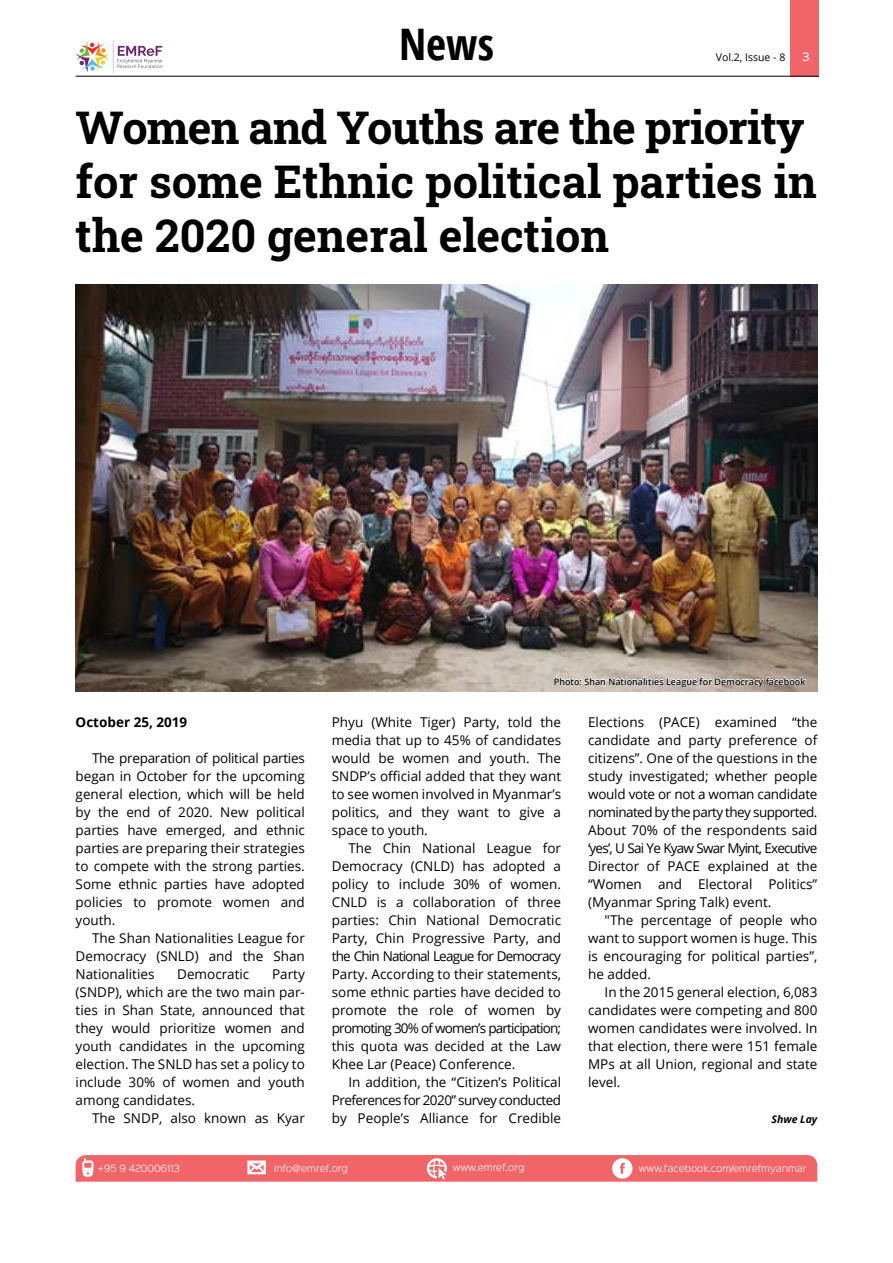
<style>
.page{position:relative;width:893px;height:1263px;background:#fff}
.page>*{position:absolute;margin:0;border:0;box-sizing:border-box;transform-origin:0 0}
.t1{font:700 45px/54px "Roboto Slab";color:#000}
.t2{font:700 43.5px "Open Sans Condensed";color:#000}
.t3{font:13.5px/18px "Open Sans";color:#000;text-align:justify}
.t4{font:700 13.5px "Open Sans";color:#000}
.t5{font:10.5px "Open Sans";color:#000}
.t6{font:italic 700 10.5px "Open Sans";color:#000}
.t7{font:10.5px "Sinkin Sans 400";color:#fff}
.t8{font:300 9px "Sinkin Sans 300";color:#fff}
.t9{font:600 9px "Open Sans";color:#000}
</style>
<div class="page">
<div style="left:791px;top:0;width:28px;height:77px;background:#f16468"></div>
<svg style="left:118px;top:46px;width:45px;height:22px"></svg>
<svg style="left:76px;top:41px;width:33px;height:31px"></svg>
<hr style="left:113px;top:40px;width:1px;height:33px;background:#cdcccb">
<hr style="left:76px;top:76px;width:743px;height:1px;background:#000">
<svg style="left:76px;top:1155px;width:741px;height:27px;background:#f16c70"></svg>
<img style="left:76px;top:285px;width:741px;height:406px">
<svg style="left:554px;top:676px;width:253px;height:16px"></svg>
<h2 class="t2" style="left:399px;top:14px;width:96px">News</h2>
<p class="t5" style="left:716px;top:50px;width:71px">Vol.2, Issue - 8</p>
<p class="t7" style="left:802px;top:48px;width:9px">3</p>
<h1 class="t1" style="left:76px;top:100px;width:743px">Women and Youths are the priority for some Ethnic political parties in the 2020 general election</h1>
<p class="t4" style="left:76px;top:713px;width:113px">October 25, 2019</p>
<p class="t3" style="left:76px;top:749px;width:231px;text-indent:16px">The preparation of political parties began in October for the upcoming general election, which will be held by the end of 2020. New political parties have emerged, and ethnic parties are preparing their strategies to compete with the strong parties.<br>Some ethnic parties have adopted policies to promote women and youth.</p>
<p class="t3" style="left:76px;top:929px;width:231px;text-indent:16px">The Shan Nationalities League for Democracy (SNLD) and the Shan Nationalities</p>
<p class="t3" style="left:177px;top:965px;width:74px">Democratic</p>
<p class="t3" style="left:76px;top:965px;width:231px;text-indent:197px">Party (SNDP), which are the two main par&shy;ties in Shan State, announced that they would prioritize women and youth candidates in the upcoming election. The SNLD has set a policy to include 30% of women and youth among candidates.</p>
<p class="t3" style="left:92px;top:1109px;width:214px">The SNDP, also known as Kyar</p>
<p class="t9" style="left:554px;top:675px;width:253px">Photo: Shan Nationalities League for Democracy facebook</p>
<p class="t3" style="left:332px;top:713px;width:231px">Phyu (White Tiger) Party, told the media that up to 45% of candidates would be women and youth. The SNDP’s official added that they want to see women involved in Myanmar’s politics, and they want to give a space to youth.</p>
<p class="t3" style="left:332px;top:839px;width:231px;text-indent:17px">The Chin National League for Democracy (CNLD) has adopted a policy to include 30% of women.<br>CNLD is a collaboration of three parties: Chin National Democratic Party, Chin Progressive Party, and the Chin National League for Democracy Party. According to their statements, some ethnic parties have decided to promote the role of women by promoting 30% of women’s participation; this quota was decided at the Law Khee Lar (Peace) Conference.</p>
<p class="t3" style="left:332px;top:1073px;width:231px;text-indent:16px">In addition, the “Citizen’s Political Preferences for 2020” survey conducted by People’s Alliance for Credible</p>
<p class="t3" style="left:588px;top:713px;width:231px">Elections (PACE) examined “the candidate and party preference of citizens”. One of the questions in the study investigated; whether people would vote or not a woman candidate nominated by the party they supported.<br>About 70% of the respondents said ‘yes’, U Sai Ye Kyaw Swar Myint, Executive Director of PACE explained at the “Women and Electoral Politics” (Myanmar Spring Talk) event.</p>
<p class="t3" style="left:588px;top:911px;width:231px;text-indent:16px">"The percentage of people who want to support women is huge. This is encouraging for political parties”, he added.</p>
<p class="t3" style="left:588px;top:983px;width:231px;text-indent:16px">In the 2015 general election, 6,083 candidates were competing and 800 women candidates were involved. In that election, there were 151 female MPs at all Union, regional and state level.</p>
<p class="t6" style="left:771px;top:1112px;width:47px">Shwe Lay</p>
<p class="t8" style="left:98px;top:1161px;width:84px">+95 9 420006113</p>
<p class="t8" style="left:274px;top:1161px;width:75px">info@emref.org</p>
<p class="t8" style="left:453px;top:1160px;width:73px">www.emref.org</p>
<p class="t8" style="left:639px;top:1161px;width:169px">www.facebook.com/emrefmyanmar</p>
</div>
